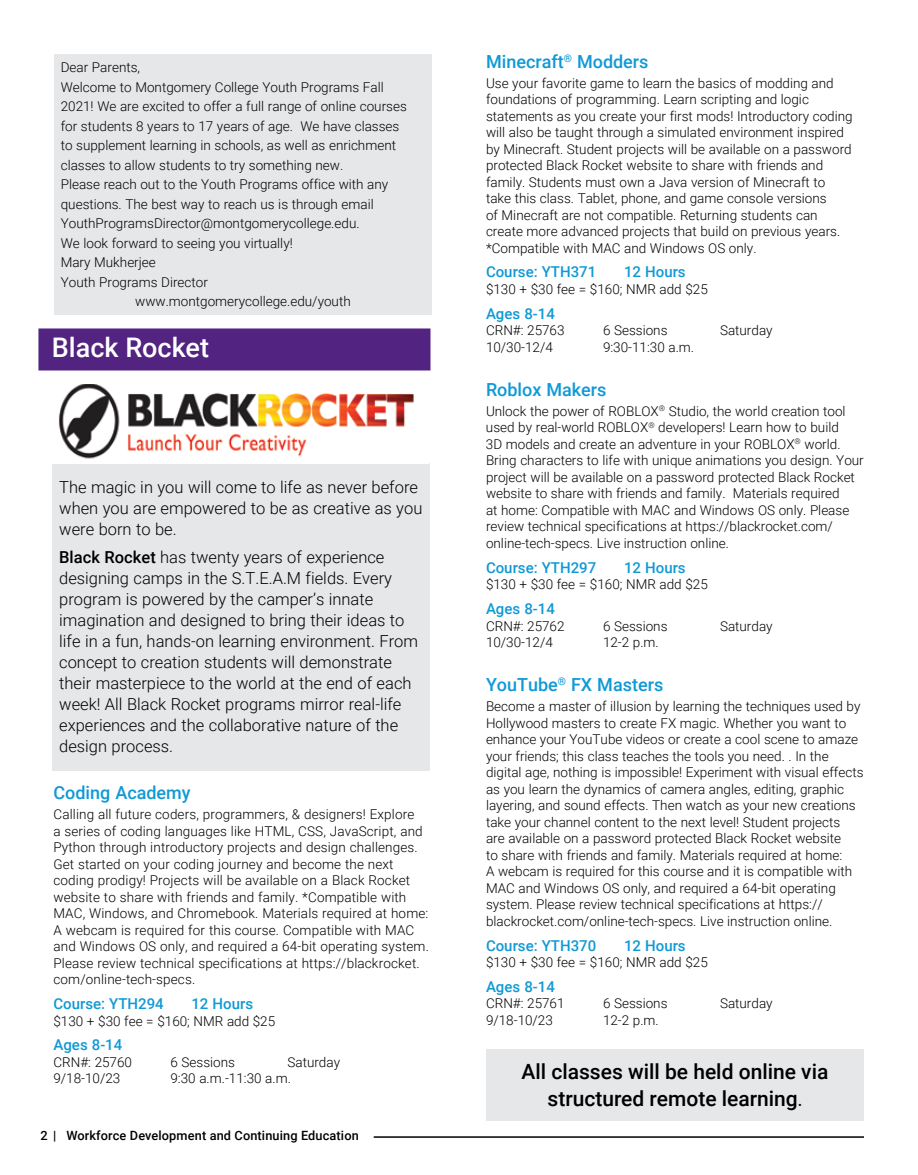
<style>
.page{position:relative;width:918px;height:1175px;background:#fff}
.page>*{position:absolute;margin:0;border:0;box-sizing:border-box;transform-origin:0 0}
.t1{font:500 27px "Roboto";color:#fff}
.t2{font:500 21px/27px "Roboto";color:#000;text-align:center}
.t3{font:500 18px "Roboto";color:#1099d6}
.t4{font:300 16.5px/21px "Roboto";color:#000}
.t5{font:500 15px "Roboto";color:#1099d6}
.t6{font:300 13.5px/16.5px "Roboto";color:#000}
.t7{font:500 12.75px "Roboto";letter-spacing:.01em;color:#000}
.s1{font-weight:500}
.s2{font-size:16.5px}
</style>
<div class="page">
<hr style="left:374px;top:1136px;width:490px;height:1px;background:#000">
<div style="left:38px;top:328px;width:392px;height:42px;background:#522380"></div>
<div style="left:486px;top:1049px;width:378px;height:71px;background:#e6e7e8"></div>
<div style="left:52px;top:463px;width:378px;height:307px;background:#e6e7e8"></div>
<div style="left:54px;top:54px;width:378px;height:260px;background:#e6e7e8"></div>
<img style="left:52px;top:384px;width:377px;height:80px">
<p class="t6" style="left:61px;top:59px;width:81px">Dear Parents,</p>
<p class="t6" style="left:61px;top:78px;width:325px">Welcome to Montgomery College Youth Programs Fall</p>
<p class="t6" style="left:61px;top:98px;width:348px">2021! We are excited to offer a full range of online courses</p>
<p class="t6" style="left:61px;top:117px;width:340px">for students 8 years to 17 years of age. We have classes</p>
<p class="t6" style="left:61px;top:136px;width:337px">to supplement learning in schools, as well as enrichment</p>
<p class="t6" style="left:61px;top:156px;width:284px">classes to allow students to try something new.</p>
<p class="t6" style="left:61px;top:175px;width:329px">Please reach out to the Youth Programs office with any</p>
<p class="t6" style="left:61px;top:195px;width:315px">questions. The best way to reach us is through email</p>
<p class="t6" style="left:61px;top:214px;width:300px">YouthProgramsDirector@montgomerycollege.edu.</p>
<p class="t6" style="left:61px;top:234px;width:234px">We look forward to seeing you virtually!</p>
<p class="t6" style="left:61px;top:253px;width:97px">Mary Mukherjee</p>
<p class="t6" style="left:61px;top:273px;width:149px">Youth Programs Director</p>
<p class="t6" style="left:135px;top:292px;width:217px">www.montgomerycollege.edu/youth</p>
<h2 class="t1" style="left:52px;top:328px;width:159px">Black Rocket</h2>
<p class="t4" style="left:59px;top:476px;width:365px">The magic in you will come to life as never before when you are empowered to be as creative as you were born to be.</p>
<p class="t4" style="left:59px;top:546px;width:360px"><span class="s1">Black Rocket</span> has twenty years of experience designing camps in the S.T.E.A.M fields. Every program is powered by the camper’s innate imagination and designed to bring their ideas to life in a fun, hands-on learning environment. From concept to creation students will demonstrate their masterpiece to the world at the end of each week! All Black Rocket programs mirror real-life experiences and the collaborative nature of the design process.</p>
<h3 class="t3" style="left:53px;top:780px;width:139px">Coding Academy</h3>
<p class="t6" style="left:53px;top:805px;width:377px">Calling all future coders, programmers, &amp; designers! Explore<br>a series of coding languages like HTML, CSS, JavaScript, and Python through introductory projects and design challenges.<br>Get started on your coding journey and become the next coding prodigy! Projects will be available on a Black Rocket website to share with friends and family. *Compatible with MAC, Windows, and Chromebook. Materials required at home:<br>A webcam is required for this course. Compatible with MAC and Windows OS only, and required a 64-bit operating system.<br>Please review technical specifications at https://blackrocket. com/online-tech-specs.</p>
<p class="t5" style="left:53px;top:993px;width:112px">Course: YTH294</p>
<p class="t5" style="left:191px;top:993px;width:63px">12 Hours</p>
<p class="t6" style="left:53px;top:1012px;width:223px">$130 + $30 fee = $160; NMR add $25</p>
<p class="t5" style="left:53px;top:1034px;width:70px">Ages 8-14</p>
<p class="t6" style="left:53px;top:1053px;width:80px">CRN#: 25760</p>
<p class="t6" style="left:170px;top:1053px;width:66px">6 Sessions</p>
<p class="t6" style="left:287px;top:1053px;width:54px">Saturday</p>
<p class="t6" style="left:53px;top:1069px;width:68px">9/18-10/23</p>
<p class="t6" style="left:170px;top:1069px;width:122px">9:30 a.m.-11:30 a.m.</p>
<p class="t7" style="left:40px;top:1126px;width:320px">2 | Workforce Development and Continuing Education</p>
<h3 class="t3" style="left:486px;top:48px;width:164px">Minecraft<sup>®</sup> Modders</h3>
<p class="t6" style="left:486px;top:74px;width:368px">Use your favorite game to learn the basics of modding and foundations of programming. Learn scripting and logic statements as you create your first mods! Introductory coding will also be taught through a simulated environment inspired by Minecraft. Student projects will be available on a password protected Black Rocket website to share with friends and family. Students must own a Java version of Minecraft to take this class. Tablet, phone, and game console versions<br>of Minecraft are not compatible. Returning students can create more advanced projects that build on previous years. *Compatible with MAC and Windows OS only.</p>
<p class="t5" style="left:486px;top:261px;width:112px">Course: YTH371</p>
<p class="t5" style="left:624px;top:261px;width:63px">12 Hours</p>
<p class="t6" style="left:486px;top:280px;width:223px">$130 + $30 fee = $160; NMR add $25</p>
<p class="t5" style="left:486px;top:303px;width:70px">Ages 8-14</p>
<p class="t6" style="left:486px;top:321px;width:80px">CRN#: 25763</p>
<p class="t6" style="left:603px;top:321px;width:66px">6 Sessions</p>
<p class="t6" style="left:720px;top:321px;width:54px">Saturday</p>
<p class="t6" style="left:486px;top:338px;width:68px">10/30-12/4</p>
<p class="t6" style="left:603px;top:338px;width:93px">9:30-11:30 a.m.</p>
<h3 class="t3" style="left:486px;top:377px;width:122px">Roblox Makers</h3>
<p class="t6" style="left:486px;top:402px;width:379px">Unlock the power of ROBLOX<sup>®</sup> Studio, the world creation tool used by real-world ROBLOX<sup>®</sup> developers! Learn how to build<br>3D models and create an adventure in your ROBLOX<sup>®</sup> world.<br>Bring characters to life with unique animations you design. Your project will be available on a password protected Black Rocket website to share with friends and family. Materials required<br>at home: Compatible with MAC and Windows OS only. Please review technical specifications at https://blackrocket.com/ online-tech-specs. Live instruction online.</p>
<p class="t5" style="left:486px;top:557px;width:112px">Course: YTH297</p>
<p class="t5" style="left:624px;top:557px;width:63px">12 Hours</p>
<p class="t6" style="left:486px;top:575px;width:223px">$130 + $30 fee = $160; NMR add $25</p>
<p class="t5" style="left:486px;top:598px;width:70px">Ages 8-14</p>
<p class="t6" style="left:486px;top:617px;width:80px">CRN#: 25762</p>
<p class="t6" style="left:603px;top:617px;width:66px">6 Sessions</p>
<p class="t6" style="left:720px;top:617px;width:54px">Saturday</p>
<p class="t6" style="left:486px;top:633px;width:68px">10/30-12/4</p>
<p class="t6" style="left:603px;top:633px;width:57px">12-2 p.m.</p>
<h3 class="t3" style="left:486px;top:672px;width:179px">YouTube<sup>®</sup> FX Masters</h3>
<p class="t6" style="left:486px;top:697px;width:379px">Become a master of illusion by learning the techniques used by Hollywood masters to create FX magic. Whether you want to enhance your YouTube videos or create a cool scene to amaze your friends; this class teaches the tools you need. . In the digital age, nothing is impossible! Experiment with visual effects as you learn the dynamics of camera angles, editing, graphic layering, and sound effects. Then watch as your new creations take your channel content to the next level! Student projects<br>are available on a password protected Black Rocket website<br>to share with friends and family. Materials required at home:<br>A webcam is required for this course and it is compatible with MAC and Windows OS only, and required a 64-bit operating system. Please review technical specifications at https:// blackrocket.com/online-tech-specs. Live instruction online.</p>
<p class="t5" style="left:486px;top:934px;width:112px">Course: YTH370</p>
<p class="t5" style="left:624px;top:934px;width:63px">12 Hours</p>
<p class="t6" style="left:486px;top:953px;width:223px">$130 + $30 fee = $160; NMR add $25</p>
<p class="t5" style="left:486px;top:976px;width:70px">Ages 8-14</p>
<p class="t6" style="left:486px;top:994px;width:80px">CRN#: 25761</p>
<p class="t6" style="left:603px;top:994px;width:66px">6 Sessions</p>
<p class="t6" style="left:720px;top:994px;width:54px">Saturday</p>
<p class="t6" style="left:486px;top:1011px;width:68px">9/18-10/23</p>
<p class="t6" style="left:603px;top:1011px;width:57px">12-2 p.m.</p>
<h4 class="t2" style="left:522px;top:1057px;width:308px">All classes will be held online via structured remote learning<span class="s2">.</span></h4>
</div>
